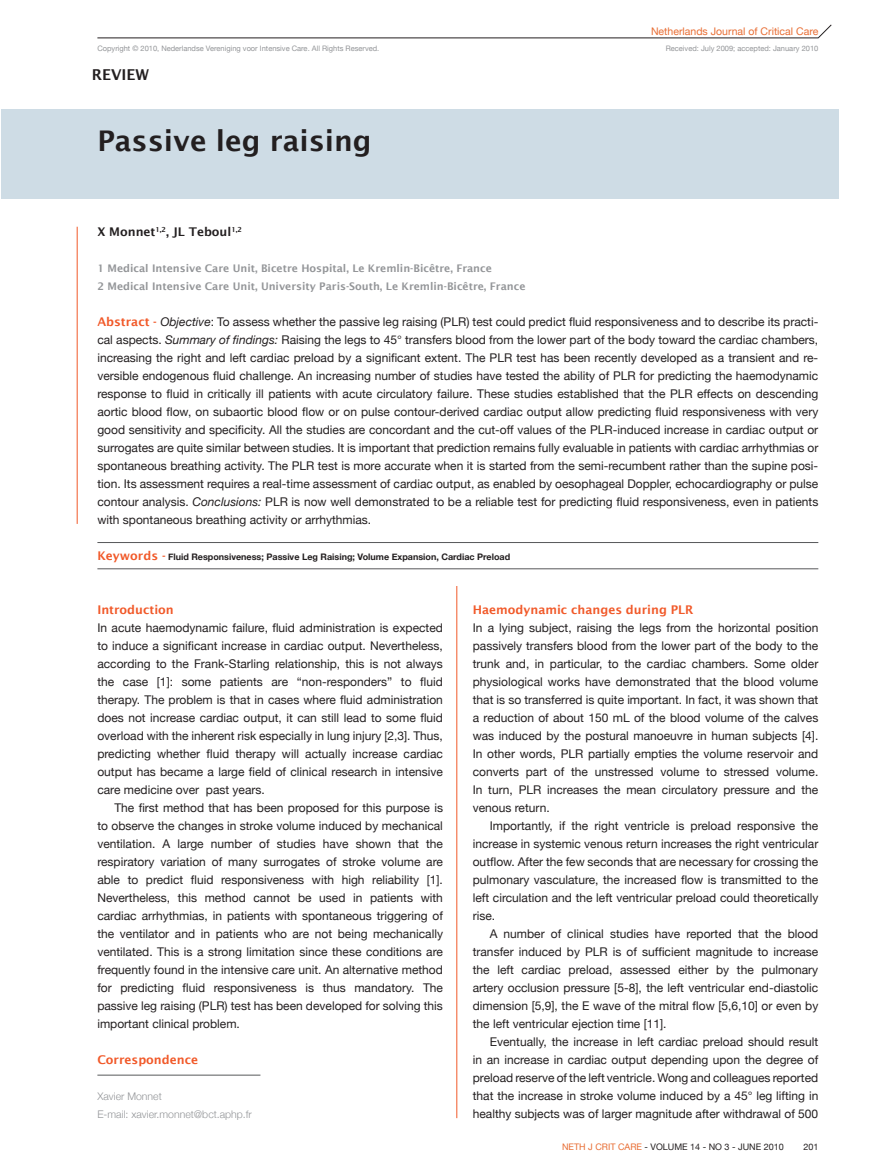
<style>
.page{position:relative;width:895px;height:1172px;background:#fff}
.page>*{position:absolute;margin:0;border:0;box-sizing:border-box;transform-origin:0 0}
.t1{font:600 28.5px "Lucida Sans";color:#231f20}
.t2{font:600 15px "Lucida Sans";color:#231f20}
.t3{font:12px/18px "Helvetica Neue";color:#231f20;text-align:justify}
.t4{font:600 12px "Lucida Sans";color:#f15929}
.t5{font:600 12px "Lucida Sans";color:#231f20}
.t6{font:600 10.5px/18px "Lucida Sans";color:#939598}
.t7{font:300 10.5px/18px "Helvetica Neue";color:#939598}
.t8{font:10.5px "Helvetica Neue";color:#e86d33}
.t9{font:700 9px "Helvetica Neue";color:#231f20}
.t10{font:9px "Helvetica Neue";color:#231f20}
.t11{font:7.5px "Helvetica Neue";color:#939598}
.s1{font-family:"Lucida Sans";font-weight:600;color:#f15929}
.s2{font-style:italic}
.s3{font-family:"Lucida Sans";font-weight:600;font-size:12px;color:#f15929}
.s4{color:#e86d33}
</style>
<div class="page">
<hr style="left:97px;top:38px;width:721px;height:1px;background:#231f20">
<svg style="left:817px;top:24px;width:15px;height:14px"></svg>
<hr style="left:456px;top:380px;width:1px;height:738px;background:#f15929">
<div style="left:2px;top:110px;width:836px;height:89px;background:#cedce5"></div>
<hr style="left:77px;top:227px;width:1px;height:297px;background:#f15929">
<hr style="left:97px;top:542px;width:721px;height:1px;background:#57585a">
<hr style="left:97px;top:568px;width:721px;height:1px;background:#57585a">
<hr style="left:97px;top:1074px;width:163px;height:1px;background:#57585a">
<p class="t8" style="left:651px;top:25px;width:169px">Netherlands Journal of Critical Care</p>
<p class="t11" style="left:97px;top:44px;width:283px">Copyright © 2010, Nederlandse Vereniging voor Intensive Care. All Rights Reserved.</p>
<p class="t11" style="left:666px;top:44px;width:154px">Received: July 2009; accepted: January 2010</p>
<p class="t2" style="left:92px;top:66px;width:11px">Review</p>
<h1 class="t1" style="left:97px;top:124px;width:276px">Passive leg raising</h1>
<p class="t5" style="left:97px;top:225px;width:146px">X Monnet<sup>1,2</sup>, JL Teboul<sup>1,2</sup></p>
<p class="t6" style="left:97px;top:259px;width:430px">1 Medical Intensive Care Unit, Bicetre Hospital, Le Kremlin-Bicêtre, France<br>2 Medical Intensive Care Unit, University Paris-South, Le Kremlin-Bicêtre, France</p>
<p class="t3" style="left:97px;top:312px;width:722px"><span class="s1">Abstract -</span> <span class="s2">Objective</span>: To assess whether the passive leg raising (PLR) test could predict fluid responsiveness and to describe its practi&shy;cal aspects. <span class="s2">Summary of findings:</span> Raising the legs to 45° transfers blood from the lower part of the body toward the cardiac chambers, increasing the right and left cardiac preload by a significant extent. The PLR test has been recently developed as a transient and re&shy;versible endogenous fluid challenge. An increasing number of studies have tested the ability of PLR for predicting the haemodynamic response to fluid in critically ill patients with acute circulatory failure. These studies established that the PLR effects on descending aortic blood flow, on subaortic blood flow or on pulse contour-derived cardiac output allow predicting fluid responsiveness with very good sensitivity and specificity. All the studies are concordant and the cut-off values of the PLR-induced increase in cardiac output or surrogates are quite similar between studies. It is important that prediction remains fully evaluable in patients with cardiac arrhythmias or spontaneous breathing activity. The PLR test is more accurate when it is started from the semi-recumbent rather than the supine posi&shy;tion. Its assessment requires a real-time assessment of cardiac output, as enabled by oesophageal Doppler, echocardiography or pulse contour analysis. <span class="s2">Conclusions:</span> PLR is now well demonstrated to be a reliable test for predicting fluid responsiveness, even in patients with spontaneous breathing activity or arrhythmias.</p>
<p class="t9" style="left:97px;top:551px;width:414px"><span class="s3">Keywords -</span> Fluid Responsiveness; Passive Leg Raising; Volume Expansion, Cardiac Preload</p>
<p class="t4" style="left:97px;top:603px;width:78px">Introduction</p>
<p class="t3" style="left:97px;top:618px;width:347px">In acute haemodynamic failure, fluid administration is expected to induce a significant increase in cardiac output. Nevertheless, according to the Frank-Starling relationship, this is not always the case [1]: some patients are “non-responders” to fluid therapy. The problem is that in cases where fluid administration does not increase cardiac output, it can still lead to some fluid overload with the inherent risk especially in lung injury [2,3]. Thus, predicting whether fluid therapy will actually increase cardiac output has became a large field of clinical research in intensive care medicine over past years.</p>
<p class="t3" style="left:97px;top:798px;width:347px;text-indent:17px">The first method that has been proposed for this purpose is to observe the changes in stroke volume induced by mechanical ventilation. A large number of studies have shown that the respiratory variation of many surrogates of stroke volume are able to predict fluid responsiveness with high reliability [1].<br>Nevertheless, this method cannot be used in patients with cardiac arrhythmias, in patients with spontaneous triggering of the ventilator and in patients who are not being mechanically ventilated. This is a strong limitation since these conditions are frequently found in the intensive care unit. An alternative method for predicting fluid responsiveness is thus mandatory. The passive leg raising (PLR) test has been developed for solving this important clinical problem.</p>
<p class="t4" style="left:97px;top:1053px;width:102px">Correspondence</p>
<p class="t7" style="left:97px;top:1087px;width:156px">Xavier Monnet<br>E-mail: xavier.monnet@bct.aphp.fr</p>
<p class="t4" style="left:473px;top:603px;width:214px">Haemodynamic changes during PLR</p>
<p class="t3" style="left:473px;top:618px;width:347px">In a lying subject, raising the legs from the horizontal position passively transfers blood from the lower part of the body to the trunk and, in particular, to the cardiac chambers. Some older physiological works have demonstrated that the blood volume that is so transferred is quite important. In fact, it was shown that a reduction of about 150 mL of the blood volume of the calves was induced by the postural manoeuvre in human subjects [4].<br>In other words, PLR partially empties the volume reservoir and converts part of the unstressed volume to stressed volume.<br>In turn, PLR increases the mean circulatory pressure and the venous return.</p>
<p class="t3" style="left:473px;top:816px;width:347px;text-indent:17px">Importantly, if the right ventricle is preload responsive the increase in systemic venous return increases the right ventricular outflow. After the few seconds that are necessary for crossing the pulmonary vasculature, the increased flow is transmitted to the left circulation and the left ventricular preload could theoretically rise.</p>
<p class="t3" style="left:473px;top:924px;width:347px;text-indent:17px">A number of clinical studies have reported that the blood transfer induced by PLR is of sufficient magnitude to increase the left cardiac preload, assessed either by the pulmonary artery occlusion pressure [5-8], the left ventricular end-diastolic dimension [5,9], the E wave of the mitral flow [5,6,10] or even by the left ventricular ejection time [11].</p>
<p class="t3" style="left:473px;top:1032px;width:347px;text-indent:17px">Eventually, the increase in left cardiac preload should result in an increase in cardiac output depending upon the degree of preload reserve of the left ventricle. Wong and colleagues reported that the increase in stroke volume induced by a 45° leg lifting in healthy subjects was of larger magnitude after withdrawal of 500</p>
<p class="t10" style="left:562px;top:1141px;width:223px"><span class="s4">NETH J CRIT CARE</span> - VOLUME 14 - NO 3 - JUNE 2010</p>
<p class="t10" style="left:803px;top:1141px;width:17px">201</p>
</div>
